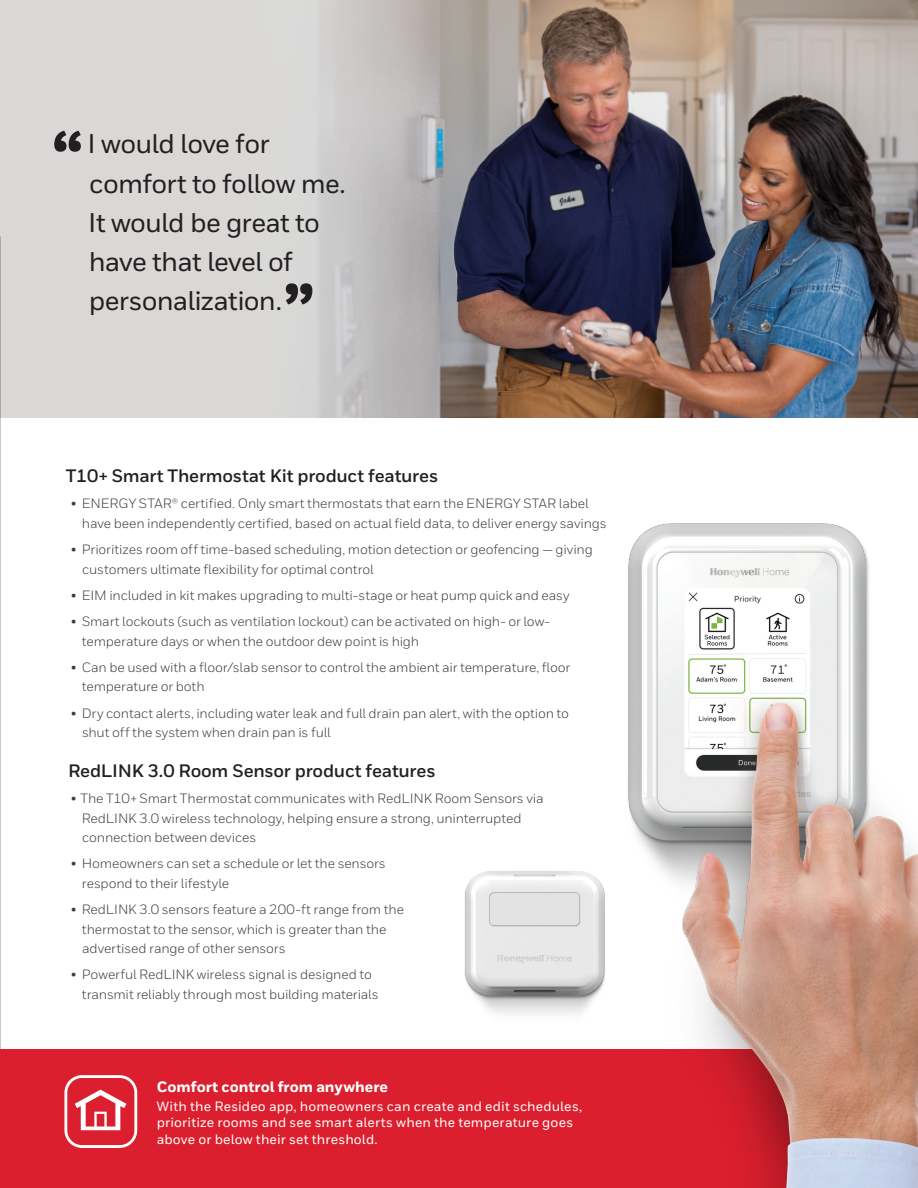
<style>
.page{position:relative;width:918px;height:1188px;background:#fff}
.page>*{position:absolute;margin:0;border:0;box-sizing:border-box;transform-origin:0 0}
.Intro__Body{font:800 71.55px "Honeywell Sans";color:#231f20}
.Intro__Body-2{font:500 27px/39.2px "Honeywell Sans";letter-spacing:-.025em;color:#231f20}
.Body__less_space{font:700 18px "Honeywell Sans";letter-spacing:-.015em;color:#231f20}
.Sidebar__Body{font:700 18px "Honeywell Sans";letter-spacing:-.015em;color:#231f20}
.Callouts{font:800 15px "Honeywell Sans";color:#fff}
.t1{font:13.5px/19.5px "Honeywell Sans";letter-spacing:-.01em;color:#3e3e3f}
.Callouts-2{font:500 13.5px/16.5px "Honeywell Sans";letter-spacing:.01em;color:#fff}
</style>
<div class="page">
<div style="left:0;top:0;width:918px;height:418px;background:#d9d8d6"></div>
<img style="left:319px;top:0;width:599px;height:418px">
<img style="left:0;top:238px;width:1px;height:950px">
<div style="left:0;top:1050px;width:918px;height:138px;background:#dc1f2e"></div>
<div style="left:64px;top:1075px;width:73px;height:73px;border:3px solid #fff;border-radius:16px"></div>
<svg style="left:75px;top:1090px;width:51px;height:40px"></svg>
<img style="left:595px;top:523px;width:323px;height:665px">
<img style="left:464px;top:861px;width:164px;height:182px">
<p class="Intro__Body" style="left:52px;top:116px;width:33px">“</p>
<p class="Intro__Body-2" style="left:88px;top:125px;width:260px">I would love for comfort to follow me.<br>It would be great to have that level of personalization.</p>
<p class="Intro__Body" style="left:283px;top:268px;width:33px">”</p>
<p class="Body__less_space" style="left:66px;top:465px;width:374px">T10+ Smart Thermostat Kit product features</p>
<p class="t1" style="left:82px;top:494px;width:526px;text-indent:-11px">• ENERGY STAR® certified. Only smart thermostats that earn the ENERGY STAR label have been independently certified, based on actual field data, to deliver energy savings</p>
<p class="t1" style="left:82px;top:540px;width:512px;text-indent:-11px">• Prioritizes room off time-based scheduling, motion detection or geofencing — giving customers ultimate flexibility for optimal control</p>
<p class="t1" style="left:71px;top:585px;width:500px">• EIM included in kit makes upgrading to multi-stage or heat pump quick and easy</p>
<p class="t1" style="left:82px;top:612px;width:470px;text-indent:-11px">• Smart lockouts (such as ventilation lockout) can be activated on high- or low&shy;temperature days or when the outdoor dew point is high</p>
<p class="t1" style="left:82px;top:657px;width:490px;text-indent:-11px">• Can be used with a floor/slab sensor to control the ambient air temperature, floor temperature or both</p>
<p class="t1" style="left:82px;top:703px;width:489px;text-indent:-11px">• Dry contact alerts, including water leak and full drain pan alert, with the option to shut off the system when drain pan is full</p>
<p class="Sidebar__Body" style="left:68px;top:760px;width:369px">RedLINK 3.0 Room Sensor product features</p>
<p class="t1" style="left:82px;top:789px;width:463px;text-indent:-11px">• The T10+ Smart Thermostat communicates with RedLINK Room Sensors via<br>RedLINK 3.0 wireless technology, helping ensure a strong, uninterrupted connection between devices</p>
<p class="t1" style="left:82px;top:854px;width:305px;text-indent:-11px">• Homeowners can set a schedule or let the sensors respond to their lifestyle</p>
<p class="t1" style="left:82px;top:900px;width:324px;text-indent:-11px">• RedLINK 3.0 sensors feature a 200-ft range from the thermostat to the sensor, which is greater than the advertised range of other sensors</p>
<p class="t1" style="left:82px;top:965px;width:298px;text-indent:-11px">• Powerful RedLINK wireless signal is designed to transmit reliably through most building materials</p>
<p class="Callouts" style="left:157px;top:1077px;width:233px">Comfort control from anywhere</p>
<p class="Callouts-2" style="left:157px;top:1098px;width:427px">With the Resideo app, homeowners can create and edit schedules, prioritize rooms and see smart alerts when the temperature goes above or below their set threshold.</p>
</div>
